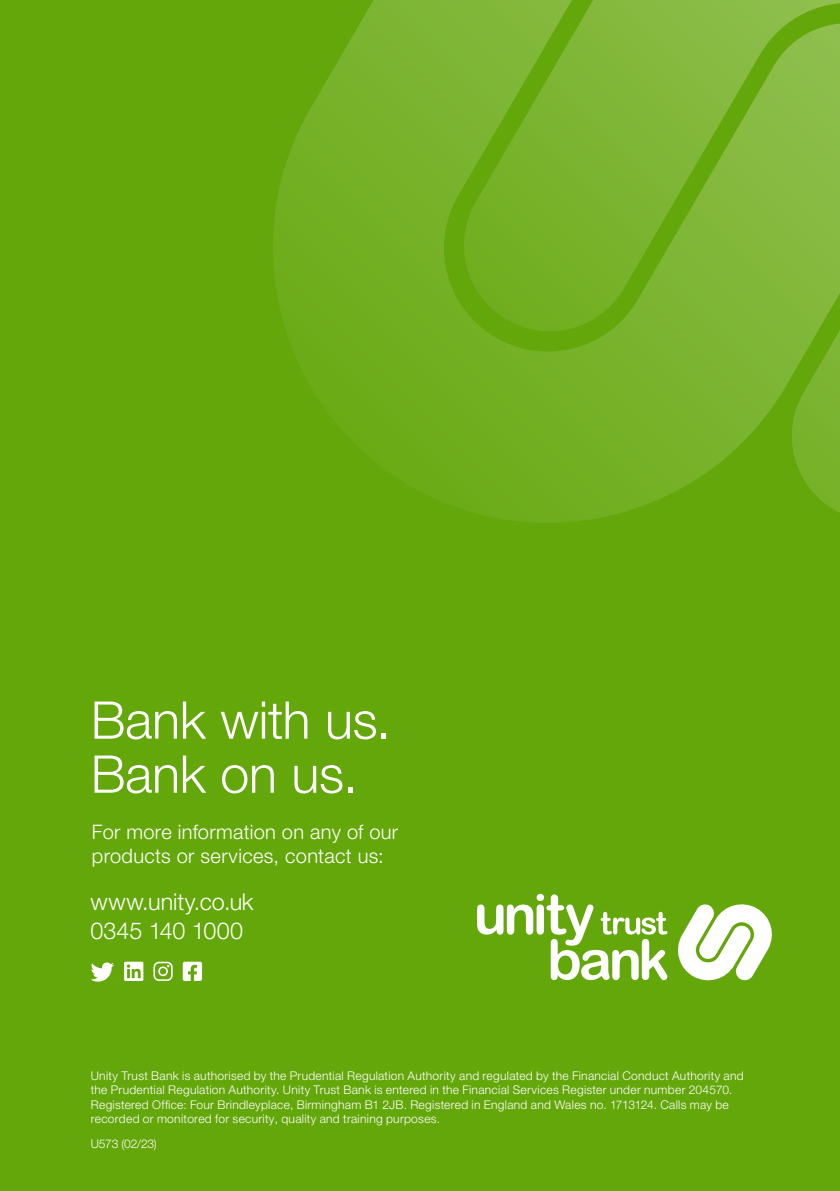
<style>
.page{position:relative;width:840px;height:1191px;background:#fff}
.page>*{position:absolute;margin:0;border:0;box-sizing:border-box;transform-origin:0 0}
.Page_Headings{font:300 52px/54px "Helvetica Neue LT Std";letter-spacing:-.005em;color:#fff}
.Page_Headings-2{font:300 23.4px/28.2px "Helvetica Neue LT Std";color:#fff}
.Page_Headings-3{font:300 20px/24px "Helvetica Neue LT Std";letter-spacing:.015em;color:#fff}
.Page_Headings-4{font:300 12px/14.4px "Helvetica Neue LT Std";letter-spacing:.025em;color:#fff}
</style>
<div class="page">
<div style="left:0;top:0;width:839px;height:1191px;background:#64a70b"></div>
<svg style="left:273px;top:0;width:317px;height:523px;fill:#70ad1e"></svg>
<svg style="left:461px;top:0;width:378px;height:519px"></svg>
<svg style="left:90px;top:962px;width:24px;height:19px"></svg>
<svg style="left:124px;top:961px;width:19px;height:20px"></svg>
<svg style="left:153px;top:961px;width:20px;height:20px"></svg>
<svg style="left:183px;top:961px;width:19px;height:20px"></svg>
<svg style="left:678px;top:904px;width:94px;height:77px"></svg>
<svg style="left:477px;top:893px;width:190px;height:87px"></svg>
<p class="Page_Headings" style="left:91px;top:692px;width:301px">Bank with us.<br>Bank on us.</p>
<p class="Page_Headings-3" style="left:92px;top:819px;width:307px">For more information on any of our products or services, contact us:</p>
<p class="Page_Headings-2" style="left:90px;top:887px;width:164px">www.unity.co.uk<br>0345 140 1000</p>
<p class="Page_Headings-4" style="left:91px;top:1068px;width:654px">Unity Trust Bank is authorised by the Prudential Regulation Authority and regulated by the Financial Conduct Authority and the Prudential Regulation Authority. Unity Trust Bank is entered in the Financial Services Register under number 204570.<br>Registered Office: Four Brindleyplace, Birmingham B1 2JB. Registered in England and Wales no. 1713124. Calls may be recorded or monitored for security, quality and training purposes.</p>
<p class="Page_Headings-4" style="left:91px;top:1136px;width:67px">U573 (02/23)</p>
</div>
